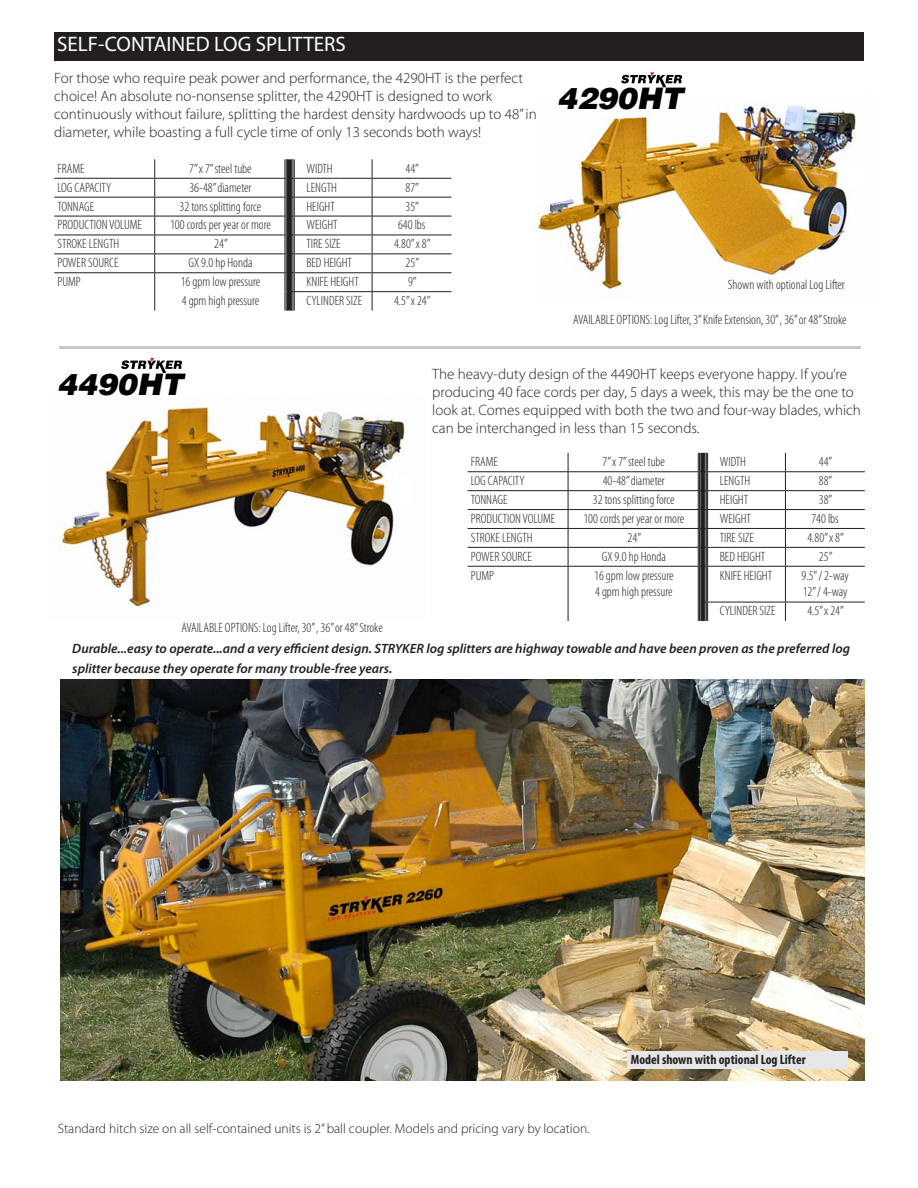
<style>
.page{position:relative;width:918px;height:1188px;background:#fff}
.page>*{position:absolute;margin:0;border:0;box-sizing:border-box;transform-origin:0 0}
.t1{font:29.7px "Airbus Special";color:#000}
.t2{font:21px "Myriad Pro";color:#fff}
.t3{font:300 15px/18px "Myriad Pro";color:#231f20}
.t4{font:300 condensed 13.5px/16.2px "Myriad Pro";color:#231f20}
.t5{font:italic 600 13.5px/19.5px "Myriad Pro";color:#231f20}
.t6{font:300 13.5px "Myriad Pro";color:#231f20}
.t7{font:700 condensed 13.5px "Myriad Pro";color:#231f20}
</style>
<div class="page">
<img style="left:59px;top:404px;width:346px;height:203px">
<svg style="left:121px;top:358px;width:61px;height:15px"></svg>
<hr style="left:468px;top:471px;width:100px;height:1px;background:#231f20">
<hr style="left:568px;top:471px;width:132px;height:1px;background:#231f20">
<hr style="left:785px;top:471px;width:80px;height:1px;background:#231f20">
<hr style="left:468px;top:490px;width:100px;height:1px;background:#231f20">
<hr style="left:568px;top:490px;width:132px;height:1px;background:#231f20">
<hr style="left:785px;top:490px;width:80px;height:1px;background:#231f20">
<hr style="left:468px;top:509px;width:100px;height:1px;background:#231f20">
<hr style="left:568px;top:509px;width:132px;height:1px;background:#231f20">
<hr style="left:785px;top:509px;width:80px;height:1px;background:#231f20">
<hr style="left:468px;top:528px;width:100px;height:1px;background:#231f20">
<hr style="left:568px;top:528px;width:132px;height:1px;background:#231f20">
<hr style="left:785px;top:528px;width:80px;height:1px;background:#231f20">
<hr style="left:468px;top:547px;width:100px;height:1px;background:#231f20">
<hr style="left:568px;top:547px;width:132px;height:1px;background:#231f20">
<svg style="left:568px;top:453px;width:1px;height:113px"></svg>
<hr style="left:785px;top:547px;width:80px;height:1px;background:#231f20">
<hr style="left:468px;top:566px;width:100px;height:1px;background:#231f20">
<hr style="left:568px;top:566px;width:132px;height:1px;background:#231f20">
<hr style="left:568px;top:567px;width:1px;height:35px;background:#231f20">
<hr style="left:785px;top:566px;width:80px;height:1px;background:#231f20">
<hr style="left:785px;top:602px;width:80px;height:1px;background:#231f20">
<svg style="left:568px;top:602px;width:1px;height:19px"></svg>
<hr style="left:706px;top:471px;width:79px;height:1px;background:#231f20">
<hr style="left:706px;top:490px;width:79px;height:1px;background:#231f20">
<hr style="left:706px;top:509px;width:79px;height:1px;background:#231f20">
<hr style="left:706px;top:528px;width:79px;height:1px;background:#231f20">
<hr style="left:706px;top:547px;width:79px;height:1px;background:#231f20">
<svg style="left:785px;top:453px;width:1px;height:113px"></svg>
<hr style="left:706px;top:566px;width:79px;height:1px;background:#231f20">
<hr style="left:785px;top:567px;width:1px;height:35px;background:#231f20">
<svg style="left:698px;top:453px;width:10px;height:168px;background:#403c3d"></svg>
<hr style="left:706px;top:602px;width:79px;height:1px;background:#231f20">
<svg style="left:785px;top:602px;width:1px;height:19px"></svg>
<div style="left:54px;top:32px;width:810px;height:28px;background:#231f20"></div>
<img style="left:538px;top:87px;width:318px;height:205px">
<svg style="left:621px;top:72px;width:61px;height:15px"></svg>
<hr style="left:54px;top:178px;width:101px;height:1px;background:#231f20">
<hr style="left:155px;top:178px;width:131px;height:1px;background:#231f20">
<hr style="left:372px;top:178px;width:79px;height:1px;background:#231f20">
<hr style="left:54px;top:197px;width:101px;height:1px;background:#231f20">
<hr style="left:155px;top:197px;width:131px;height:1px;background:#231f20">
<hr style="left:372px;top:197px;width:79px;height:1px;background:#231f20">
<hr style="left:54px;top:216px;width:101px;height:1px;background:#231f20">
<hr style="left:155px;top:216px;width:131px;height:1px;background:#231f20">
<hr style="left:372px;top:216px;width:79px;height:1px;background:#231f20">
<hr style="left:54px;top:235px;width:101px;height:1px;background:#231f20">
<hr style="left:155px;top:235px;width:131px;height:1px;background:#231f20">
<hr style="left:372px;top:235px;width:79px;height:1px;background:#231f20">
<hr style="left:54px;top:253px;width:101px;height:1px;background:#231f20">
<hr style="left:155px;top:253px;width:131px;height:1px;background:#231f20">
<hr style="left:372px;top:253px;width:79px;height:1px;background:#231f20">
<hr style="left:54px;top:272px;width:101px;height:1px;background:#231f20">
<hr style="left:155px;top:272px;width:131px;height:1px;background:#231f20">
<hr style="left:372px;top:272px;width:79px;height:1px;background:#231f20">
<hr style="left:372px;top:291px;width:79px;height:1px;background:#231f20">
<svg style="left:154px;top:159px;width:1px;height:152px"></svg>
<hr style="left:293px;top:178px;width:79px;height:1px;background:#231f20">
<hr style="left:293px;top:197px;width:79px;height:1px;background:#231f20">
<hr style="left:293px;top:216px;width:79px;height:1px;background:#231f20">
<hr style="left:293px;top:235px;width:79px;height:1px;background:#231f20">
<hr style="left:293px;top:253px;width:79px;height:1px;background:#231f20">
<hr style="left:293px;top:272px;width:79px;height:1px;background:#231f20">
<svg style="left:285px;top:159px;width:10px;height:152px;background:#4a4647"></svg>
<hr style="left:293px;top:291px;width:79px;height:1px;background:#231f20">
<svg style="left:372px;top:159px;width:1px;height:152px"></svg>
<hr style="left:60px;top:347px;width:801px;height:2px;background:#c7c8ca">
<img style="left:61px;top:679px;width:803px;height:401px">
<div style="left:628px;top:1051px;width:220px;height:18px;background:#e6e7e9"></div>
<h2 class="t2" style="left:57px;top:31px;width:290px">SELF-CONTAINED LOG SPLITTERS</h2>
<p class="t3" style="left:54px;top:69px;width:484px">For those who require peak power and performance, the 4290HT is the perfect choice! An absolute no-nonsense splitter, the 4290HT is designed to work continuously without failure, splitting the hardest density hardwoods up to 48” in diameter, while boasting a full cycle time of only 13 seconds both ways!</p>
<p class="t4" style="left:58px;top:160px;width:29px">FRAME</p>
<p class="t4" style="left:189px;top:160px;width:64px">7” x 7” steel tube</p>
<p class="t4" style="left:306px;top:160px;width:28px">WIDTH</p>
<p class="t4" style="left:406px;top:160px;width:15px">44”</p>
<p class="t4" style="left:58px;top:179px;width:55px">LOG CAPACITY</p>
<p class="t4" style="left:189px;top:179px;width:64px">36-48” diameter</p>
<p class="t4" style="left:306px;top:179px;width:32px">LENGTH</p>
<p class="t4" style="left:406px;top:179px;width:15px">87”</p>
<p class="t4" style="left:58px;top:198px;width:38px">TONNAGE</p>
<p class="t4" style="left:180px;top:198px;width:83px">32 tons splitting force</p>
<p class="t4" style="left:306px;top:198px;width:30px">HEIGHT</p>
<p class="t4" style="left:406px;top:198px;width:15px">35”</p>
<p class="t4" style="left:58px;top:217px;width:86px">PRODUCTION VOLUME</p>
<p class="t4" style="left:170px;top:217px;width:102px">100 cords per year or more</p>
<p class="t4" style="left:306px;top:217px;width:33px">WEIGHT</p>
<p class="t4" style="left:398px;top:217px;width:29px">640 lbs</p>
<p class="t4" style="left:58px;top:236px;width:63px">STROKE LENGTH</p>
<p class="t4" style="left:214px;top:236px;width:15px">24”</p>
<p class="t4" style="left:306px;top:236px;width:36px">TIRE SIZE</p>
<p class="t4" style="left:394px;top:236px;width:38px">4.80” x 8”</p>
<p class="t4" style="left:58px;top:255px;width:63px">POWER SOURCE</p>
<p class="t4" style="left:188px;top:255px;width:66px">GX 9.0 hp Honda</p>
<p class="t4" style="left:307px;top:255px;width:47px">BED HEIGHT</p>
<p class="t4" style="left:406px;top:255px;width:15px">25”</p>
<p class="t4" style="left:58px;top:274px;width:25px">PUMP</p>
<p class="t4" style="left:181px;top:274px;width:81px">16 gpm low pressure</p>
<p class="t4" style="left:307px;top:274px;width:54px">KNIFE HEIGHT</p>
<p class="t4" style="left:408px;top:274px;width:10px">9”</p>
<p class="t4" style="left:182px;top:292px;width:79px">4 gpm high pressure</p>
<p class="t4" style="left:307px;top:292px;width:57px">CYLINDER SIZE</p>
<p class="t4" style="left:394px;top:292px;width:38px">4.5” x 24”</p>
<h1 class="t1" style="left:557px;top:82px;width:127px">4290HT</h1>
<p class="t4" style="left:728px;top:276px;width:118px">Shown with optional Log Lifter</p>
<p class="t4" style="left:573px;top:312px;width:275px">AVAILABLE OPTIONS: Log Lifter, 3” Knife Extension, 30” , 36” or 48” Stroke</p>
<h1 class="t1" style="left:57px;top:367px;width:127px">4490HT</h1>
<p class="t4" style="left:182px;top:619px;width:203px">AVAILABLE OPTIONS: Log Lifter, 30” , 36” or 48” Stroke</p>
<p class="t3" style="left:432px;top:365px;width:430px">The heavy-duty design of the 4490HT keeps everyone happy. If you’re producing 40 face cords per day, 5 days a week, this may be the one to look at. Comes equipped with both the two and four-way blades, which can be interchanged in less than 15 seconds.</p>
<p class="t4" style="left:471px;top:454px;width:29px">FRAME</p>
<p class="t4" style="left:603px;top:454px;width:64px">7” x 7” steel tube</p>
<p class="t4" style="left:720px;top:454px;width:28px">WIDTH</p>
<p class="t4" style="left:819px;top:454px;width:15px">44”</p>
<p class="t4" style="left:471px;top:472px;width:55px">LOG CAPACITY</p>
<p class="t4" style="left:603px;top:472px;width:64px">40-48” diameter</p>
<p class="t4" style="left:720px;top:472px;width:32px">LENGTH</p>
<p class="t4" style="left:819px;top:472px;width:15px">88”</p>
<p class="t4" style="left:471px;top:491px;width:38px">TONNAGE</p>
<p class="t4" style="left:593px;top:491px;width:83px">32 tons splitting force</p>
<p class="t4" style="left:720px;top:491px;width:30px">HEIGHT</p>
<p class="t4" style="left:819px;top:491px;width:15px">38”</p>
<p class="t4" style="left:471px;top:510px;width:86px">PRODUCTION VOLUME</p>
<p class="t4" style="left:583px;top:510px;width:102px">100 cords per year or more</p>
<p class="t4" style="left:720px;top:510px;width:33px">WEIGHT</p>
<p class="t4" style="left:811px;top:510px;width:29px">740 lbs</p>
<p class="t4" style="left:471px;top:529px;width:63px">STROKE LENGTH</p>
<p class="t4" style="left:628px;top:529px;width:15px">24”</p>
<p class="t4" style="left:720px;top:529px;width:36px">TIRE SIZE</p>
<p class="t4" style="left:807px;top:529px;width:38px">4.80” x 8”</p>
<p class="t4" style="left:471px;top:548px;width:63px">POWER SOURCE</p>
<p class="t4" style="left:602px;top:548px;width:66px">GX 9.0 hp Honda</p>
<p class="t4" style="left:720px;top:548px;width:47px">BED HEIGHT</p>
<p class="t4" style="left:819px;top:548px;width:15px">25”</p>
<p class="t4" style="left:471px;top:567px;width:25px">PUMP</p>
<p class="t4" style="left:594px;top:567px;width:81px">16 gpm low pressure<br>4 gpm high pressure</p>
<p class="t4" style="left:720px;top:567px;width:54px">KNIFE HEIGHT</p>
<p class="t4" style="left:802px;top:567px;width:49px">9.5” / 2-way<br>12” / 4-way</p>
<p class="t4" style="left:720px;top:603px;width:57px">CYLINDER SIZE</p>
<p class="t4" style="left:807px;top:603px;width:38px">4.5” x 24”</p>
<p class="t5" style="left:72px;top:639px;width:779px">Durable...easy to operate...and a very efficient design. STRYKER log splitters are highway towable and have been proven as the preferred log splitter because they operate for many trouble-free years.</p>
<p class="t6" style="left:58px;top:1121px;width:533px">Standard hitch size on all self-contained units is 2” ball coupler. Models and pricing vary by location.</p>
<p class="t7" style="left:631px;top:1051px;width:176px">Model shown with optional Log Lifter</p>
</div>
